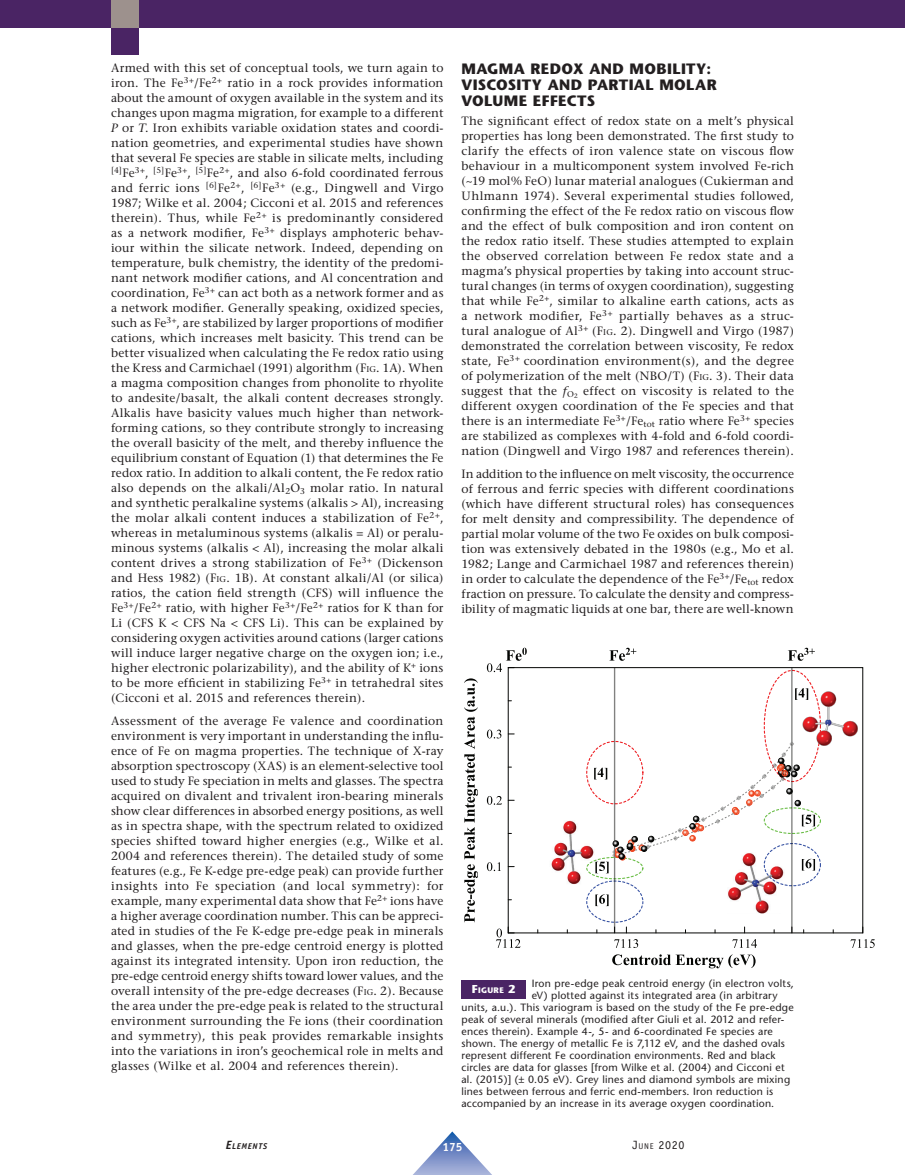
<style>
.page{position:relative;width:905px;height:1175px;background:#fff}
.page>*{position:absolute;margin:0;border:0;box-sizing:border-box;transform-origin:0 0}
.t1{font:700 15px/15.8px "Stone Sans";letter-spacing:.02em;color:#231f20}
.t2{font:12px/15px "Stone Serif";letter-spacing:.015em;color:#231f20;text-align:justify}
.t3{font:12px "Officina Sans";color:#231f20}
.t4{font:700 12px "Officina Sans";color:#fcfcfc}
.t5{font:10.5px "Stone Sans";letter-spacing:.02em;color:#231f20}
.t6{font:italic 700 8.4px "Officina Sans";letter-spacing:.08em;color:#231f20}
.t7{font:700 7.95px "Stone Sans";letter-spacing:.05em;color:#fff}
.s1{font-style:italic}
.s2{font-style:inherit}
.s3{font-size:8.4px}
.s4{font-size:11.4px}
.s5{font-size:12px}
</style>
<div class="page">
<svg style="left:414px;top:1131px;width:77px;height:43px"></svg>
<div style="left:0;top:0;width:904px;height:27px;background:#4a2464"></div>
<div style="left:111px;top:27px;width:27px;height:27px;background:#4a2464"></div>
<div style="left:111px;top:0;width:27px;height:27px;background:#9d918d"></div>
<img style="left:551px;top:820px;width:43px;height:64px">
<img style="left:728px;top:873px;width:56px;height:40px">
<div style="left:763px;top:807px;width:58px;height:27px;border:1px dashed #69bd45;border-radius:50%"></div>
<div style="left:763px;top:843px;width:58px;height:43px;border:1px dashed #3853a3;border-radius:50%"></div>
<div style="left:586px;top:880px;width:57px;height:42px;border:1px dashed #3853a3;border-radius:50%"></div>
<div style="left:586px;top:856px;width:57px;height:23px;border:1px dashed #69bd45;border-radius:50%"></div>
<hr style="left:614px;top:667px;width:1px;height:266px;background:#040503;opacity:.5">
<hr style="left:791px;top:667px;width:1px;height:266px;background:#989998">
<div style="left:507px;top:667px;width:356px;height:266px;border:1px solid #040503"></div>
<svg style="left:614px;top:939px;width:24px;height:9px"></svg>
<svg style="left:732px;top:939px;width:25px;height:9px"></svg>
<svg style="left:850px;top:939px;width:24px;height:9px"></svg>
<svg style="left:496px;top:927px;width:24px;height:21px"></svg>
<svg style="left:487px;top:862px;width:14px;height:9px"></svg>
<svg style="left:487px;top:796px;width:15px;height:8px"></svg>
<svg style="left:487px;top:729px;width:14px;height:9px"></svg>
<svg style="left:612px;top:954px;width:143px;height:14px"></svg>
<svg style="left:464px;top:678px;width:14px;height:244px"></svg>
<svg style="left:795px;top:688px;width:13px;height:12px"></svg>
<svg style="left:787px;top:647px;width:27px;height:14px"></svg>
<svg style="left:609px;top:647px;width:27px;height:14px"></svg>
<svg style="left:594px;top:741px;width:221px;height:132px"></svg>
<svg style="left:595px;top:894px;width:13px;height:12px"></svg>
<div style="left:504px;top:646px;width:24px;height:16px;background:#fff;opacity:.7"></div>
<svg style="left:487px;top:647px;width:39px;height:25px"></svg>
<img style="left:801px;top:690px;width:57px;height:56px">
<div style="left:461px;top:980px;width:64px;height:18px;background:#4a2464"></div>
<p class="t2" style="left:111px;top:60px;width:334px">Armed with this set of conceptual tools, we turn again to iron. The Fe<sup>3+</sup>/Fe<sup>2+</sup> ratio in a rock provides information about the amount of oxygen available in the system and its changes upon magma migration, for example to a different <span class="s1">P</span> or <span class="s1">T</span>. Iron exhibits variable oxidation states and coordi&shy;nation geometries, and experimental studies have shown that several Fe species are stable in silicate melts, including <sup>[4]</sup>Fe<sup>3+</sup>, <sup>[5]</sup>Fe<sup>3+</sup>, <sup>[5]</sup>Fe<sup>2+</sup>, and also 6-fold coordinated ferrous and ferric ions <sup>[6]</sup>Fe<sup>2+</sup>, <sup>[6]</sup>Fe<sup>3+</sup> (e.g., Dingwell and Virgo 1987; Wilke et al. 2004; Cicconi et al. 2015 and references therein). Thus, while Fe<sup>2+</sup> is predominantly considered as a network modifier, Fe<sup>3+</sup> displays amphoteric behav&shy;iour within the silicate network. Indeed, depending on temperature, bulk chemistry, the identity of the predomi&shy;nant network modifier cations, and Al concentration and coordination, Fe<sup>3+</sup> can act both as a network former and as a network modifier. Generally speaking, oxidized species, such as Fe<sup>3+</sup>, are stabilized by larger proportions of modifier cations, which increases melt basicity. This trend can be better visualized when calculating the Fe redox ratio using the Kress and Carmichael (1991) algorithm (<span class="s2">F</span><span class="s3">ig</span><span class="s2">. 1A</span>). When a magma composition changes from phonolite to rhyolite to andesite/basalt, the alkali content decreases strongly.<br>Alkalis have basicity values much higher than network&shy;forming cations, so they contribute strongly to increasing the overall basicity of the melt, and thereby influence the equilibrium constant of Equation (1) that determines the Fe redox ratio. In addition to alkali content, the Fe redox ratio also depends on the alkali/Al<sub>2</sub>O<sub>3</sub> molar ratio. In natural and synthetic peralkaline systems (alkalis &gt; Al), increasing the molar alkali content induces a stabilization of Fe<sup>2+</sup>, whereas in metaluminous systems (alkalis = Al) or peralu&shy;minous systems (alkalis &lt; Al), increasing the molar alkali content drives a strong stabilization of Fe<sup>3+</sup> (Dickenson and Hess 1982) (<span class="s2">F</span><span class="s3">ig</span><span class="s2">. 1B</span>). At constant alkali/Al (or silica) ratios, the cation field strength (CFS) will influence the Fe<sup>3+</sup>/Fe<sup>2+</sup> ratio, with higher Fe<sup>3+</sup>/Fe<sup>2+</sup> ratios for K than for Li (CFS K &lt; CFS Na &lt; CFS Li). This can be explained by considering oxygen activities around cations (larger cations will induce larger negative charge on the oxygen ion; i.e., higher electronic polarizability), and the ability of K<sup>+</sup> ions to be more efficient in stabilizing Fe<sup>3+</sup> in tetrahedral sites (Cicconi et al. 2015 and references therein).</p>
<p class="t2" style="left:111px;top:713px;width:334px">Assessment of the average Fe valence and coordination environment is very important in understanding the influ&shy;ence of Fe on magma properties. The technique of X-ray absorption spectroscopy (XAS) is an element-selective tool used to study Fe speciation in melts and glasses. The spectra acquired on divalent and trivalent iron-bearing minerals show clear differences in absorbed energy positions, as well as in spectra shape, with the spectrum related to oxidized species shifted toward higher energies (e.g., Wilke et al.<br>2004 and references therein). The detailed study of some features (e.g., Fe K-edge pre-edge peak) can provide further insights into Fe speciation (and local symmetry): for example, many experimental data show that Fe<sup>2+</sup> ions have a higher average coordination number. This can be appreci&shy;ated in studies of the Fe K-edge pre-edge peak in minerals and glasses, when the pre-edge centroid energy is plotted against its integrated intensity. Upon iron reduction, the pre-edge centroid energy shifts toward lower values, and the overall intensity of the pre-edge decreases (<span class="s2">F</span><span class="s3">ig</span><span class="s2">. 2</span>). Because the area under the pre-edge peak is related to the structural environment surrounding the Fe ions (their coordination and symmetry), this peak provides remarkable insights into the variations in iron’s geochemical role in melts and glasses (Wilke et al. 2004 and references therein).</p>
<p class="t1" style="left:461px;top:61px;width:257px">MAGMA REDOX AND MOBILITY:<br>VISCOSITY AND PARTIAL MOLAR<br>VOLUME EFFECTS</p>
<p class="t2" style="left:461px;top:114px;width:334px">The significant effect of redox state on a melt’s physical properties has long been demonstrated. The first study to clarify the effects of iron valence state on viscous flow behaviour in a multicomponent system involved Fe-rich (~19 mol% FeO) lunar material analogues (Cukierman and Uhlmann 1974). Several experimental studies followed, confirming the effect of the Fe redox ratio on viscous flow and the effect of bulk composition and iron content on the redox ratio itself. These studies attempted to explain the observed correlation between Fe redox state and a magma’s physical properties by taking into account struc&shy;tural changes (in terms of oxygen coordination), suggesting that while Fe<sup>2+</sup>, similar to alkaline earth cations, acts as a network modifier, Fe<sup>3+</sup> partially behaves as a struc&shy;tural analogue of Al<sup>3+</sup> (<span class="s2">F</span><span class="s3">ig</span><span class="s2">. 2</span>). Dingwell and Virgo (1987) demonstrated the correlation between viscosity, Fe redox state, Fe<sup>3+</sup> coordination environment(s), and the degree of polymerization of the melt (NBO/T) (<span class="s2">F</span><span class="s3">ig</span><span class="s2">. 3</span>). Their data suggest that the <span class="s1">f</span><sub>O</sub><sub>2</sub> effect on viscosity is related to the different oxygen coordination of the Fe species and that there is an intermediate Fe<sup>3+</sup>/Fe<sub>tot</sub> ratio where Fe<sup>3+</sup> species are stabilized as complexes with 4-fold and 6-fold coordi&shy;nation (Dingwell and Virgo 1987 and references therein).</p>
<p class="t2" style="left:461px;top:466px;width:334px">In addition to the influence on melt viscosity, the occurrence of ferrous and ferric species with different coordinations (which have different structural roles) has consequences for melt density and compressibility. The dependence of partial molar volume of the two Fe oxides on bulk composi&shy;tion was extensively debated in the 1980s (e.g., Mo et al.<br>1982; Lange and Carmichael 1987 and references therein) in order to calculate the dependence of the Fe<sup>3+</sup>/Fe<sub>tot</sub> redox fraction on pressure. To calculate the density and compress&shy;ibility of magmatic liquids at one bar, there are well-known</p>
<p class="t7" style="left:472px;top:985px;width:45px"><span class="s4">F</span>IGURE <span class="s4">2</span></p>
<p class="t5" style="left:531px;top:977px;width:264px">Iron pre-edge peak centroid energy (in electron volts,</p>
<p class="t5" style="left:531px;top:989px;width:247px">eV) plotted against its integrated area (in arbitrary</p>
<p class="t5" style="left:461px;top:1001px;width:334px">units, a.u.). This variogram is based on the study of the Fe pre-edge</p>
<p class="t5" style="left:461px;top:1013px;width:324px">peak of several minerals (modified after Giuli et al. 2012 and refer-</p>
<p class="t5" style="left:461px;top:1025px;width:313px">ences therein). Example 4-, 5- and 6-coordinated Fe species are</p>
<p class="t5" style="left:461px;top:1037px;width:325px">shown. The energy of metallic Fe is 7,112 eV, and the dashed ovals</p>
<p class="t5" style="left:461px;top:1049px;width:315px">represent different Fe coordination environments. Red and black</p>
<p class="t5" style="left:461px;top:1061px;width:325px">circles are data for glasses [from Wilke et al. (2004) and Cicconi et</p>
<p class="t5" style="left:461px;top:1073px;width:330px">al. (2015)] (± 0.05 eV). Grey lines and diamond symbols are mixing</p>
<p class="t5" style="left:461px;top:1085px;width:313px">lines between ferrous and ferric end-members. Iron reduction is</p>
<p class="t5" style="left:461px;top:1097px;width:314px">accompanied by an increase in its average oxygen coordination.</p>
<p class="t6" style="left:226px;top:1141px;width:43px"><span class="s5">E</span>LEMENTS</p>
<p class="t4" style="left:442px;top:1139px;width:22px">175</p>
<p class="t3" style="left:632px;top:1138px;width:53px">J<span class="s3">UNE</span> 2020</p>
</div>
